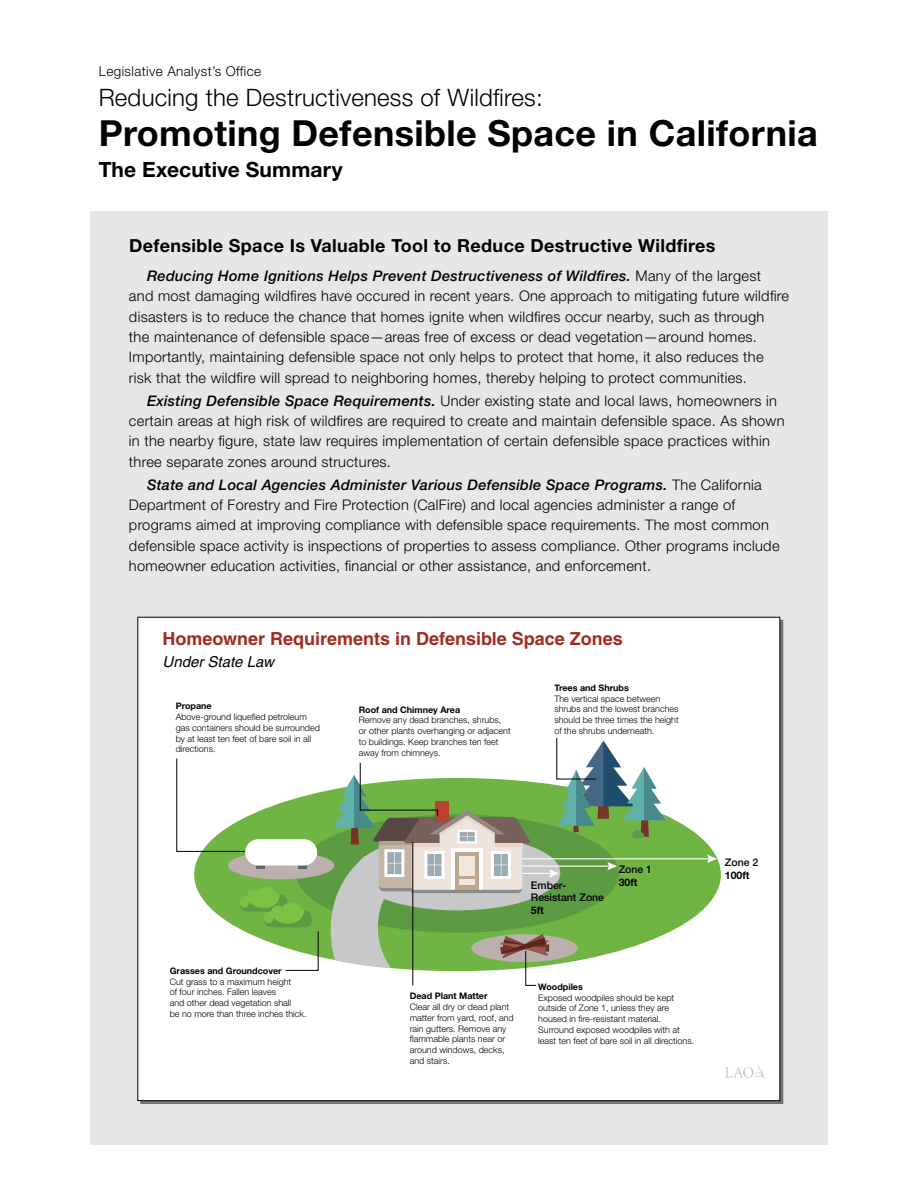
<style>
.page{position:relative;width:918px;height:1188px;background:#fff}
.page>*{position:absolute;margin:0;border:0;box-sizing:border-box;transform-origin:0 0}
.t1{font:700 36px "Helvetica Neue LT";letter-spacing:.01em;color:#000}
.t2{font:300 24px "Helvetica Neue LT";letter-spacing:.01em;color:#000}
.t3{font:700 21px "Helvetica Neue LT";letter-spacing:.005em;color:#000}
.t4{font:700 18px "Helvetica Neue LT";letter-spacing:.02em;color:#000}
.t5{font:700 18px "Helvetica";color:#a12b22}
.t6{font:italic 15px "Helvetica";color:#000}
.t7{font:300 14.7px/20.2px "Helvetica Neue LT";letter-spacing:.02em;color:#000}
.t8{font:300 13.5px "Helvetica Neue LT";letter-spacing:.03em;color:#000}
.t9{font:500 10.5px "Helvetica Neue LT";color:#000}
.t10{font:700 10.5px "Helvetica Neue LT";color:#000}
.t11{font:300 9px/10.8px "Helvetica Neue LT";color:#000}
.t12{font:700 9px "Helvetica Neue LT";color:#000}
.s1{font-weight:500;font-style:italic}
</style>
<div class="page">
<div style="left:90px;top:211px;width:738px;height:933px;background:#e6e7e8"></div>
<div style="left:138px;top:617px;width:642px;height:484px;background:#fff"></div>
<svg style="left:725px;top:1066px;width:40px;height:12px"></svg>
<div style="left:194px;top:778px;width:527px;height:193px;background:#70b544;border-radius:50%"></div>
<hr style="left:523px;top:858px;width:187px;height:1px;background:#fff">
<svg style="left:707px;top:855px;width:10px;height:8px"></svg>
<svg style="left:176px;top:737px;width:490px;height:249px"></svg>
<hr style="left:412px;top:842px;width:1px;height:143px;background:#000">
<p class="t8" style="left:99px;top:63px;width:164px">Legislative Analyst’s Office</p>
<h2 class="t2" style="left:99px;top:83px;width:446px">Reducing the Destructiveness of Wildfires:</h2>
<h1 class="t1" style="left:99px;top:110px;width:721px">Promoting Defensible Space in California</h1>
<h3 class="t3" style="left:99px;top:157px;width:245px">The Executive Summary</h3>
<p class="t4" style="left:129px;top:234px;width:588px">Defensible Space Is Valuable Tool to Reduce Destructive Wildfires</p>
<p class="t7" style="left:129px;top:266px;width:662px;text-indent:18px"><span class="s1">Reducing Home Ignitions Helps Prevent Destructiveness of Wildfires.</span> Many of the largest and most damaging wildfires have occured in recent years. One approach to mitigating future wildfire disasters is to reduce the chance that homes ignite when wildfires occur nearby, such as through<br>the maintenance of defensible space—areas free of excess or dead vegetation—around homes.<br>Importantly, maintaining defensible space not only helps to protect that home, it also reduces the risk that the wildfire will spread to neighboring homes, thereby helping to protect communities.</p>
<p class="t7" style="left:129px;top:390px;width:657px;text-indent:18px"><span class="s1">Existing Defensible Space Requirements.</span> Under existing state and local laws, homeowners in certain areas at high risk of wildfires are required to create and maintain defensible space. As shown in the nearby figure, state law requires implementation of certain defensible space practices within three separate zones around structures.</p>
<p class="t7" style="left:129px;top:474px;width:652px;text-indent:18px"><span class="s1">State and Local Agencies Administer Various Defensible Space Programs.</span> The California Department of Forestry and Fire Protection (CalFire) and local agencies administer a range of programs aimed at improving compliance with defensible space requirements. The most common defensible space activity is inspections of properties to assess compliance. Other programs include homeowner education activities, financial or other assistance, and enforcement.</p>
<p class="t5" style="left:162px;top:628px;width:462px">Homeowner Requirements in Defensible Space Zones</p>
<p class="t6" style="left:163px;top:653px;width:113px">Under State Law</p>
<p class="t12" style="left:176px;top:701px;width:38px">Propane</p>
<p class="t11" style="left:176px;top:711px;width:146px">Above-ground liquefied petroleum gas containers should be surrounded by at least ten feet of bare soil in all directions.</p>
<p class="t12" style="left:359px;top:704px;width:103px">Roof and Chimney Area</p>
<p class="t11" style="left:359px;top:715px;width:154px">Remove any dead branches, shrubs, or other plants overhanging or adjacent to buildings. Keep branches ten feet away from chimneys.</p>
<p class="t12" style="left:554px;top:682px;width:76px">Trees and Shrubs</p>
<p class="t11" style="left:554px;top:693px;width:126px">The vertical space between shrubs and the lowest branches should be three times the height of the shrubs underneath.</p>
<p class="t12" style="left:170px;top:965px;width:114px">Grasses and Groundcover</p>
<p class="t11" style="left:170px;top:976px;width:138px">Cut grass to a maximum height<br>of four inches. Fallen leaves<br>and other dead vegetation shall<br>be no more than three inches thick.</p>
<p class="t9" style="left:619px;top:863px;width:35px">Zone 1</p>
<p class="t9" style="left:531px;top:879px;width:37px">Ember-</p>
<p class="t10" style="left:619px;top:876px;width:20px">30ft</p>
<p class="t9" style="left:531px;top:891px;width:75px">Resistant Zone</p>
<p class="t10" style="left:531px;top:904px;width:15px">5ft</p>
<p class="t12" style="left:410px;top:990px;width:79px">Dead Plant Matter</p>
<p class="t11" style="left:410px;top:1001px;width:105px">Clear all dry or dead plant matter from yard, roof, and rain gutters. Remove any flammable plants near or around windows, decks, and stairs.</p>
<p class="t12" style="left:538px;top:981px;width:46px">Woodpiles</p>
<p class="t11" style="left:538px;top:992px;width:158px">Exposed woodpiles should be kept outside of Zone 1, unless they are housed in fire-resistant material.<br>Surround exposed woodpiles with at least ten feet of bare soil in all directions.</p>
<p class="t9" style="left:725px;top:856px;width:35px">Zone 2</p>
<p class="t10" style="left:725px;top:869px;width:26px">100ft</p>
</div>
